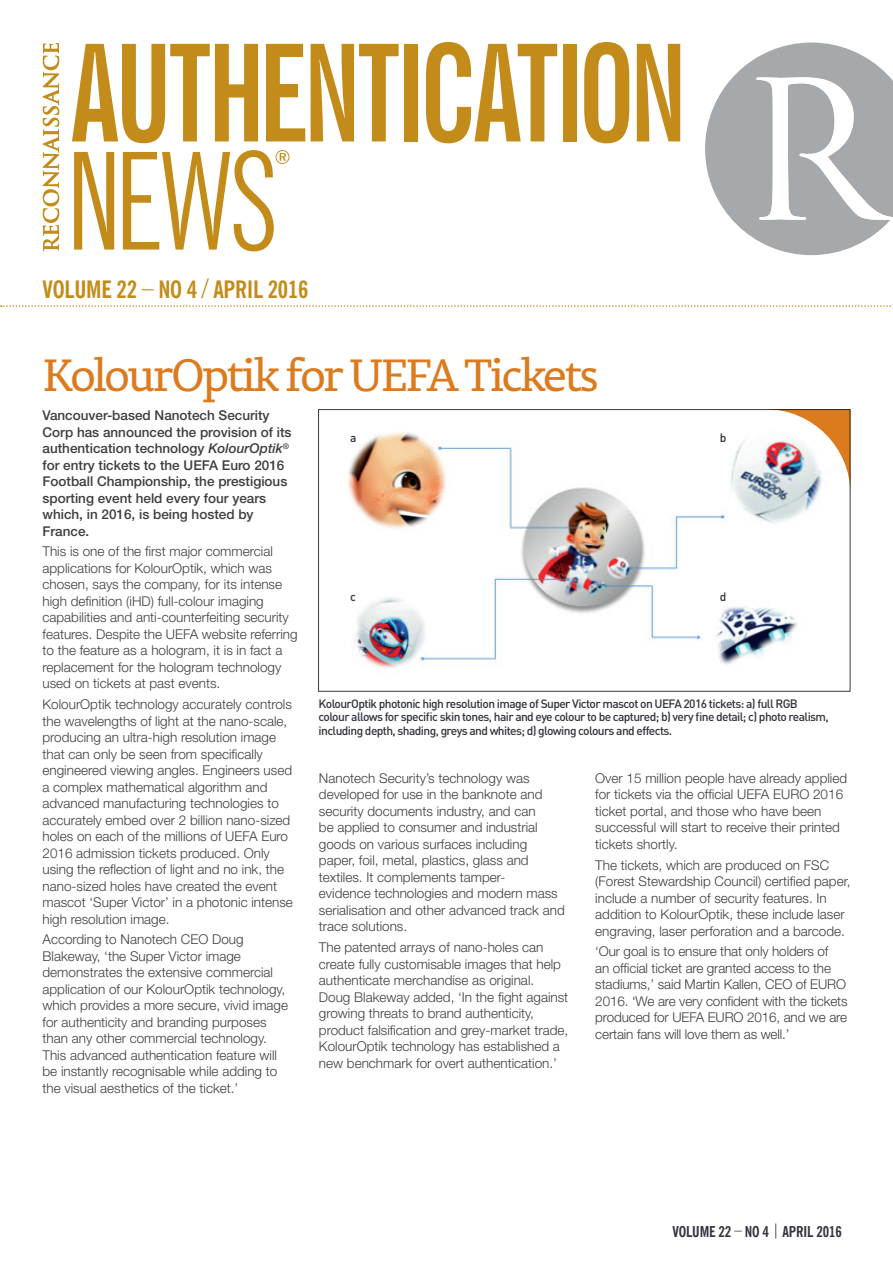
<style>
.page{position:relative;width:893px;height:1263px;background:#fff}
.page>*{position:absolute;margin:0;border:0;box-sizing:border-box;transform-origin:0 0}
.t1{font:45px "Permian Slab Serif Typeface";letter-spacing:-.065em;color:#dc7b1e}
.t2{font:700 condensed 24px "News Gothic BT";letter-spacing:-.01em;color:#c38c1a}
.t3{font:700 condensed 15px "News Gothic BT";letter-spacing:-.01em;color:#30343e}
.t4{font:300 13.5px/16.5px "Helvetica Neue";color:#3e3e3f}
.t5{font:500 13.5px/16.5px "Helvetica Neue";color:#3e3e3f}
.t6{font:500 12px/13.5px "DIN";letter-spacing:-.05em;color:#30343e}
.s1{font-weight:400}
.s2{font-style:italic}
</style>
<div class="page">
<svg style="left:1px;top:305px;width:892px;height:2px"></svg>
<svg style="left:705px;top:43px;width:188px;height:212px"></svg>
<svg style="left:43px;top:43px;width:16px;height:208px"></svg>
<svg style="left:74px;top:152px;width:40px;height:98px"></svg>
<svg style="left:123px;top:150px;width:166px;height:101px"></svg>
<div style="left:404px;top:44px;width:14px;height:97px;background:#c38c1a"></div>
<svg style="left:311px;top:44px;width:88px;height:97px"></svg>
<svg style="left:266px;top:44px;width:39px;height:97px"></svg>
<svg style="left:72px;top:44px;width:186px;height:99px"></svg>
<svg style="left:426px;top:42px;width:131px;height:101px"></svg>
<div style="left:563px;top:44px;width:13px;height:97px;background:#c38c1a"></div>
<svg style="left:584px;top:42px;width:45px;height:101px"></svg>
<svg style="left:637px;top:44px;width:43px;height:97px"></svg>
<img style="left:348px;top:432px;width:470px;height:236px">
<img style="left:765px;top:409px;width:85px;height:85px">
<h2 class="t2" style="left:43px;top:274px;width:267px">VOLUME 22 <span class="s1">–</span> NO 4 <span class="s1">/</span> APRIL 2016</h2>
<h1 class="t1" style="left:43px;top:339px;width:558px">KolourOptik for UEFA Tickets</h1>
<p class="t5" style="left:43px;top:407px;width:251px">Vancouver-based Nanotech Security Corp has announced the provision of its authentication technology <span class="s2">KolourOptik</span><sup>® </sup>for entry tickets to the UEFA Euro 2016<br>Football Championship, the prestigious sporting event held every four years which, in 2016, is being hosted by France.</p>
<p class="t4" style="left:43px;top:543px;width:257px">This is one of the first major commercial applications for KolourOptik, which was chosen, says the company, for its intense high definition (iHD) full-colour imaging capabilities and anti-counterfeiting security features. Despite the UEFA website referring to the feature as a hologram, it is in fact a replacement for the hologram technology used on tickets at past events.</p>
<p class="t4" style="left:43px;top:696px;width:252px">KolourOptik technology accurately controls the wavelengths of light at the nano-scale, producing an ultra-high resolution image that can only be seen from specifically engineered viewing angles. Engineers used a complex mathematical algorithm and advanced manufacturing technologies to accurately embed over 2 billion nano-sized holes on each of the millions of UEFA Euro 2016 admission tickets produced. Only using the reflection of light and no ink, the nano-sized holes have created the event mascot ‘Super Victor’ in a photonic intense high resolution image.</p>
<p class="t4" style="left:43px;top:931px;width:247px">According to Nanotech CEO Doug Blakeway, ‘the Super Victor image demonstrates the extensive commercial application of our KolourOptik technology, which provides a more secure, vivid image for authenticity and branding purposes than any other commercial technology.<br>This advanced authentication feature will be instantly recognisable while adding to the visual aesthetics of the ticket.’</p>
<p class="t6" style="left:720px;top:430px;width:8px">b</p>
<p class="t6" style="left:350px;top:430px;width:8px">a</p>
<p class="t6" style="left:350px;top:590px;width:7px">c</p>
<p class="t6" style="left:720px;top:590px;width:8px">d</p>
<p class="t6" style="left:319px;top:696px;width:512px">KolourOptik photonic high resolution image of Super Victor mascot on UEFA 2016 tickets: a) full RGB colour allows for specific skin tones, hair and eye colour to be captured; b) very fine detail; c) photo realism, including depth, shading, greys and whites; d) glowing colours and effects.</p>
<p class="t4" style="left:595px;top:769px;width:253px">Over 15 million people have already applied for tickets via the official UEFA EURO 2016 ticket portal, and those who have been successful will start to receive their printed tickets shortly.</p>
<p class="t4" style="left:595px;top:856px;width:257px">The tickets, which are produced on FSC (Forest Stewardship Council) certified paper, include a number of security features. In addition to KolourOptik, these include laser engraving, laser perforation and a barcode.</p>
<p class="t4" style="left:595px;top:943px;width:254px">‘Our goal is to ensure that only holders of<br>an official ticket are granted access to the stadiums,’ said Martin Kallen, CEO of EURO 2016. ‘We are very confident with the tickets produced for UEFA EURO 2016, and we are certain fans will love them as well.’</p>
<p class="t4" style="left:319px;top:770px;width:247px">Nanotech Security’s technology was developed for use in the banknote and security documents industry, and can<br>be applied to consumer and industrial goods on various surfaces including paper, foil, metal, plastics, glass and textiles. It complements tamper-<br>evidence technologies and modern mass serialisation and other advanced track and trace solutions.</p>
<p class="t4" style="left:319px;top:939px;width:251px">The patented arrays of nano-holes can create fully customisable images that help authenticate merchandise as original.<br>Doug Blakeway added, ‘In the fight against growing threats to brand authenticity, product falsification and grey-market trade, KolourOptik technology has established a new benchmark for overt authentication.’</p>
<p class="t3" style="left:672px;top:1222px;width:171px">VOLUME 22 <span class="s1">–</span> NO 4 <span class="s1">|</span> APRIL 2016</p>
</div>
